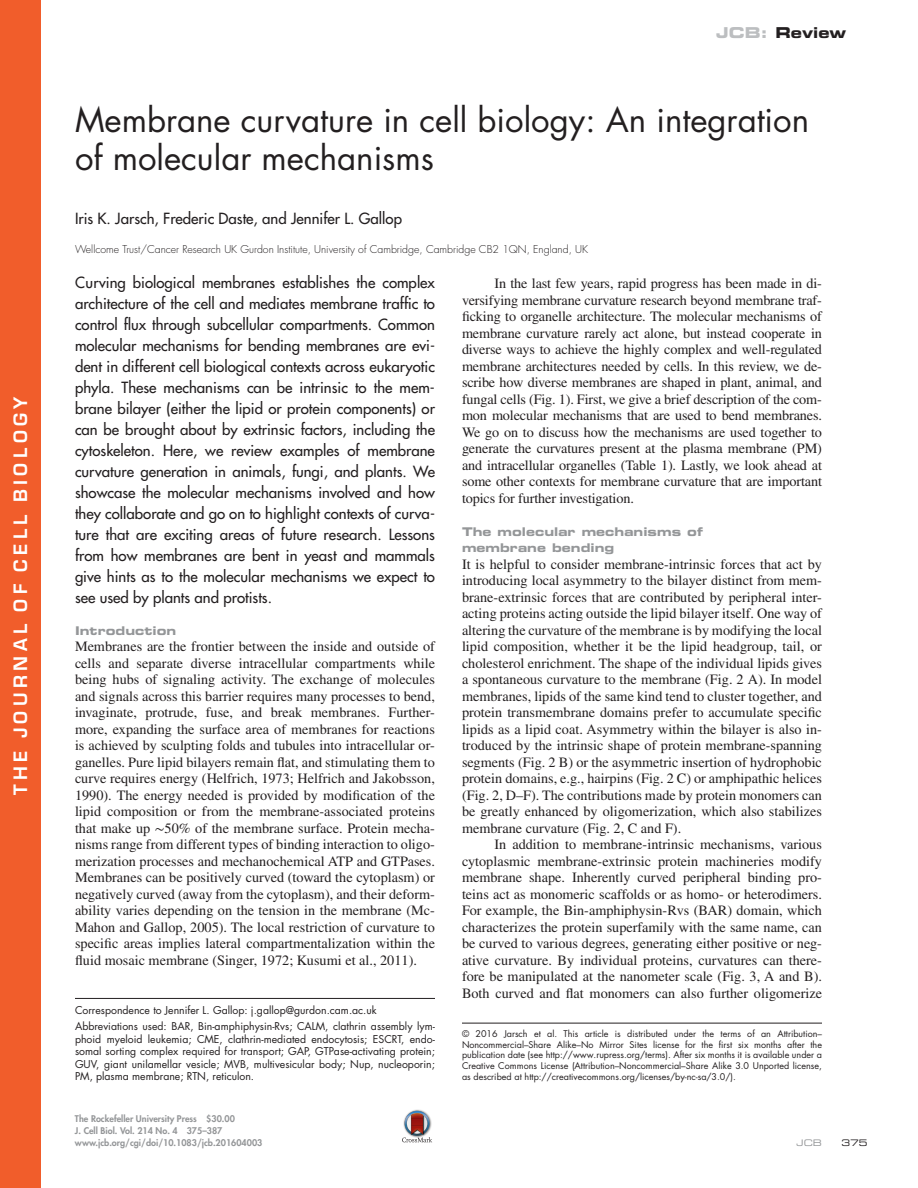
<style>
.page{position:relative;width:918px;height:1188px;background:#fff}
.page>*{position:absolute;margin:0;border:0;box-sizing:border-box;transform-origin:0 0}
.t1{font:33px/38.2px "Futura Std";color:#231f20}
.t2{font:600 18px "Eurostile";letter-spacing:.25em;color:#fff}
.t3{font:500 15px/21px "Futura Std";color:#231f20;text-align:justify}
.t4{font:15px "Eurostile LT Std Bold Ex 2";color:#231f20}
.t5{font:14.25px/16.5px "Times LT Std";color:#231f20;text-align:justify}
.t6{font:12px/16.5px "Eurostile LT Std Bold Ex 2";letter-spacing:.005em;color:#949698}
.t7{font:10.5px/12.5px "Futura Std";color:#231f20}
.t8{font:300 10.5px "Futura Std";color:#231f20}
.t9{font:9px/10.8px "Futura Std";color:#231f20;text-align:justify}
.t10{font:800 9px/12px "Futura Std";color:#949698}
.t11{font:9px "Eurostile LT Std Ex 2";color:#949698}
.t12{font:9px "Eurostile LT Std Ex 2";color:#231f20}
.s1{color:#bcbec0}
.s2{font-family:"STIX General"}
</style>
<div class="page">
<img style="left:409px;top:1109px;width:17px;height:4px">
<div style="left:404px;top:1111px;width:26px;height:25px;background:#4481b2;border-radius:50%"></div>
<svg style="left:405px;top:1111px;width:25px;height:25px"></svg>
<svg style="left:402px;top:1113px;width:30px;height:29px"></svg>
<hr style="left:462px;top:1023px;width:360px;height:1px;background:#231f20">
<hr style="left:75px;top:998px;width:360px;height:1px;background:#231f20">
<div style="left:0;top:0;width:40px;height:1188px;background:#f15d2b"></div>
<p class="t2" style="left:13px;top:795px;width:400px;rotate:-90deg">THE JOURNAL OF CELL BIOLOGY</p>
<p class="t4" style="left:716px;top:22px;width:132px"><span class="s1">JCB:</span> Review</p>
<h1 class="t1" style="left:75px;top:101px;width:736px">Membrane curvature in cell biology: An integration of molecular mechanisms</h1>
<p class="t3" style="left:75px;top:209px;width:329px">Iris K. Jarsch, Frederic Daste, and Jennifer L. Gallop</p>
<p class="t8" style="left:75px;top:243px;width:515px">Wellcome Trust/Cancer Research UK Gurdon Institute, University of Cambridge, Cambridge CB2 1QN, England, UK</p>
<p class="t3" style="left:75px;top:272px;width:362px">Curving biological membranes establishes the complex architecture of the cell and mediates membrane traffic to control flux through subcellular compartments. Common molecular mechanisms for bending membranes are evi&shy;dent in different cell biological contexts across eukaryotic phyla. These mechanisms can be intrinsic to the mem&shy;brane bilayer (either the lipid or protein components) or can be brought about by extrinsic factors, including the cytoskeleton. Here, we review examples of membrane curvature generation in animals, fungi, and plants. We showcase the molecular mechanisms involved and how they collaborate and go on to highlight contexts of curva&shy;ture that are exciting areas of future research. Lessons from how membranes are bent in yeast and mammals give hints as to the molecular mechanisms we expect to see used by plants and protists.</p>
<p class="t6" style="left:75px;top:622px;width:103px">Introduction</p>
<p class="t5" style="left:75px;top:638px;width:362px">Membranes are the frontier between the inside and outside of cells and separate diverse intracellular compartments while being hubs of signaling activity. The exchange of molecules and signals across this barrier requires many processes to bend, invaginate, protrude, fuse, and break membranes. Further&shy;more, expanding the surface area of membranes for reactions is achieved by sculpting folds and tubules into intracellular or&shy;ganelles. Pure lipid bilayers remain flat, and stimulating them to curve requires energy (Helfrich, 1973; Helfrich and Jakobsson, 1990). The energy needed is provided by modification of the lipid composition or from the membrane-associated proteins that make up <span class="s2">∼</span>50% of the membrane surface. Protein mecha&shy;nisms range from different types of binding interaction to oligo&shy;merization processes and mechanochemical ATP and GTPases.<br>Membranes can be positively curved (toward the cytoplasm) or negatively curved (away from the cytoplasm), and their deform&shy;ability varies depending on the tension in the membrane (Mc-Mahon and Gallop, 2005). The local restriction of curvature to specific areas implies lateral compartmentalization within the fluid mosaic membrane (Singer, 1972; Kusumi et al., 2011).</p>
<p class="t7" style="left:75px;top:1001px;width:362px;line-height:16.8px">Correspondence to Jennifer L. Gallop: j.gallop@gurdon.cam.ac.uk<br>Abbreviations used: BAR, Bin-amphiphysin-Rvs; CALM, clathrin assembly lym-</p>
<p class="t7" style="left:75px;top:1033px;width:362px;text-align:justify">phoid myeloid leukemia; CME, clathrin-mediated endocytosis; ESCRT, endo&shy;somal sorting complex required for transport; GAP, GTPase-activating protein; GUV, giant unilamellar vesicle; MVB, multivesicular body; Nup, nucleoporin; PM, plasma membrane; RTN, reticulon.</p>
<p class="t10" style="left:75px;top:1112px;width:189px">The Rockefeller University Press $30.00<br>J. Cell Biol. Vol. 214 No. 4 375–387 www.jcb.org/cgi/doi/10.1083/jcb.201604003</p>
<p class="t5" style="left:462px;top:275px;width:362px;text-indent:32px">In the last few years, rapid progress has been made in di&shy;versifying membrane curvature research beyond membrane traf&shy;ficking to organelle architecture. The molecular mechanisms of membrane curvature rarely act alone, but instead cooperate in diverse ways to achieve the highly complex and well-regulated membrane architectures needed by cells. In this review, we de&shy;scribe how diverse membranes are shaped in plant, animal, and fungal cells (Fig. 1). First, we give a brief description of the com&shy;mon molecular mechanisms that are used to bend membranes.<br>We go on to discuss how the mechanisms are used together to generate the curvatures present at the plasma membrane (PM) and intracellular organelles (Table 1). Lastly, we look ahead at some other contexts for membrane curvature that are important topics for further investigation.</p>
<p class="t6" style="left:462px;top:523px;width:243px">The molecular mechanisms of membrane bending</p>
<p class="t5" style="left:462px;top:555px;width:362px">It is helpful to consider membrane-intrinsic forces that act by introducing local asymmetry to the bilayer distinct from mem&shy;brane-extrinsic forces that are contributed by peripheral inter&shy;acting proteins acting outside the lipid bilayer itself. One way of altering the curvature of the membrane is by modifying the local lipid composition, whether it be the lipid headgroup, tail, or cholesterol enrichment. The shape of the individual lipids gives a spontaneous curvature to the membrane (Fig. 2 A). In model membranes, lipids of the same kind tend to cluster together, and protein transmembrane domains prefer to accumulate specific lipids as a lipid coat. Asymmetry within the bilayer is also in&shy;troduced by the intrinsic shape of protein membrane-spanning segments (Fig. 2 B) or the asymmetric insertion of hydrophobic protein domains, e.g., hairpins (Fig. 2 C) or amphipathic helices (Fig. 2, D–F). The contributions made by protein monomers can be greatly enhanced by oligomerization, which also stabilizes membrane curvature (Fig. 2, C and F).</p>
<p class="t5" style="left:462px;top:836px;width:362px;text-indent:32px">In addition to membrane-intrinsic mechanisms, various cytoplasmic membrane-extrinsic protein machineries modify membrane shape. Inherently curved peripheral binding pro&shy;teins act as monomeric scaffolds or as homo- or heterodimers.<br>For example, the Bin-amphiphysin-Rvs (BAR) domain, which characterizes the protein superfamily with the same name, can be curved to various degrees, generating either positive or neg&shy;ative curvature. By individual proteins, curvatures can there&shy;fore be manipulated at the nanometer scale (Fig. 3, A and B).<br>Both curved and flat monomers can also further oligomerize</p>
<p class="t9" style="left:462px;top:1028px;width:362px">© 2016 Jarsch et al. This article is distributed under the terms of an Attribution– Noncommercial–Share Alike–No Mirror Sites license for the first six months after the publication date (see http://www.rupress.org/terms). After six months it is available under a Creative Commons License (Attribution–Noncommercial–Share Alike 3.0 Unported license, as described at http://creativecommons.org/licenses/by-nc-sa/3.0/).</p>
<p class="t11" style="left:796px;top:1136px;width:27px">JCB</p>
<p class="t12" style="left:842px;top:1136px;width:28px">375</p>
</div>
